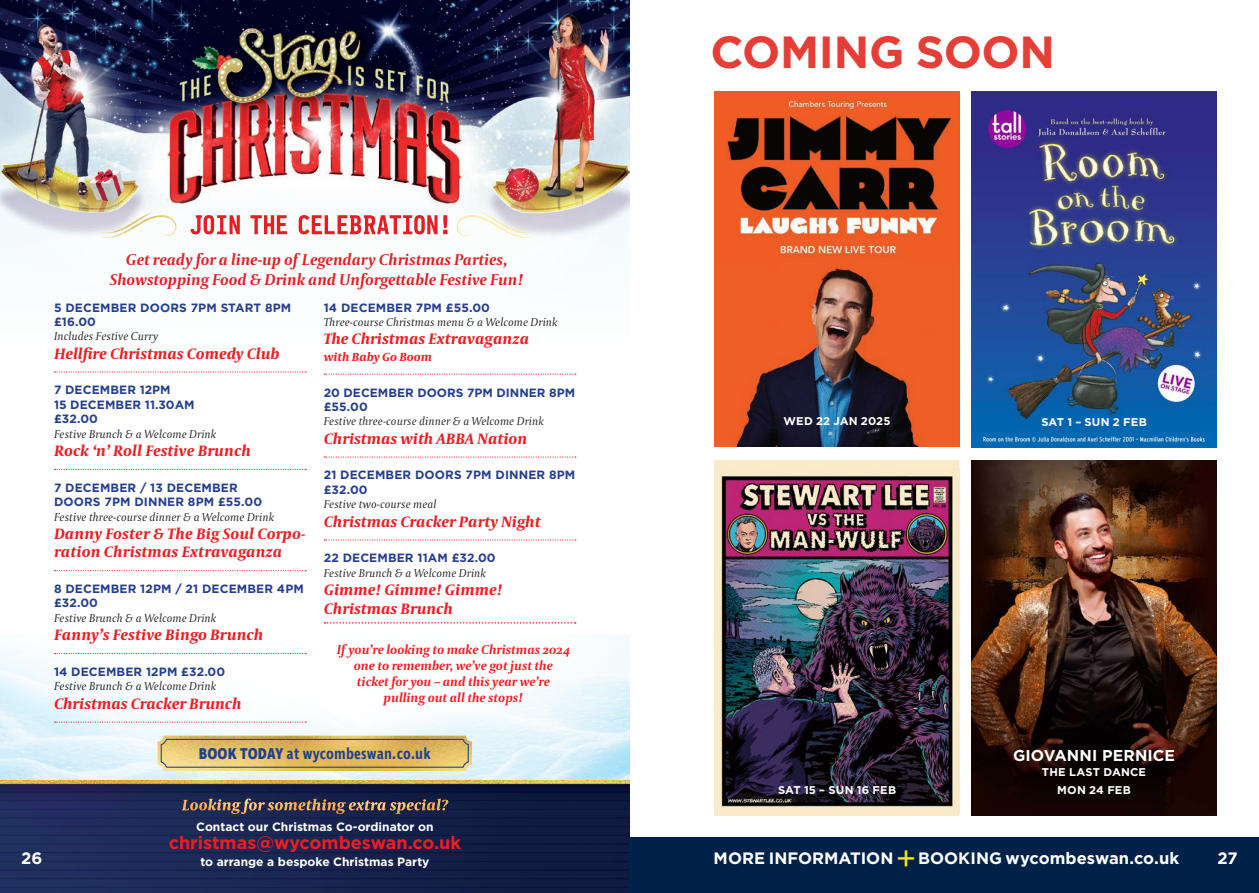
<style>
.page{position:relative;width:1259px;height:893px;background:#fff}
.page>*{position:absolute;margin:0;border:0;box-sizing:border-box;transform-origin:0 0}
.t1{font:700 45px "Gotham";letter-spacing:-.005em;color:#e53e36}
.t2{font:700 18px "Gotham";color:#ee1d23}
.t3{font:italic 700 16.5px/19.8px "Capitolium 2";color:#e31e24;text-align:center}
.t4{font:700 16.5px "Gotham";letter-spacing:.005em;color:#fff}
.t5{font:600 16.05px "Ingra Cd";letter-spacing:.01em;color:#253f8e}
.Body_Copy__Regular{font:700 15.75px "Gotham";letter-spacing:.005em;color:#fff}
.t6{font:italic 700 15.3px/18.5px "Capitolium News 2";color:#ee1d23}
.t7{font:italic 700 13.5px/16.2px "Capitolium 2";color:#ee1d23;text-align:center}
.t8{font:700 12px/14.4px "Gotham";letter-spacing:.01em;color:#253f8e}
.t9{font:italic 12px/14.4px "Capitolium 2";letter-spacing:.01em;color:#231f20}
.t10{font:700 12px "Gotham";color:#fff}
.t11{font:italic 700 12px "Capitolium News 2";color:#ee1d23}
.Body_Copy__Regular-2{font:700 11.25px "Gotham";letter-spacing:.015em;color:#fff}
.s1{font-family:"Capitolium 2";font-weight:400;font-style:italic;color:#231f20}
.s2{font-family:"Gotham";font-weight:700;font-style:normal;color:#253f8e}
.s3{font-weight:700}
.s4{font-weight:400;font-size:33px;color:#f5ec09}
</style>
<div class="page">
<img style="left:0;top:371px;width:629px;height:410px">
<img style="left:0;top:0;width:629px;height:237px">
<img style="left:456px;top:212px;width:77px;height:26px">
<img style="left:100px;top:212px;width:76px;height:26px">
<svg style="left:190px;top:215px;width:257px;height:19px"></svg>
<hr style="left:459px;top:406px;width:100px;height:1px;background:#fff">
<img style="left:157px;top:736px;width:315px;height:35px">
<div style="left:161px;top:739px;width:308px;height:29px;border:1px solid #253f8e;border-radius:5px"></div>
<svg style="left:55px;top:371px;width:251px;height:2px"></svg>
<svg style="left:55px;top:469px;width:251px;height:1px"></svg>
<svg style="left:55px;top:570px;width:251px;height:1px"></svg>
<svg style="left:55px;top:653px;width:251px;height:1px"></svg>
<svg style="left:55px;top:721px;width:251px;height:2px"></svg>
<svg style="left:324px;top:374px;width:252px;height:1px"></svg>
<svg style="left:324px;top:456px;width:252px;height:2px"></svg>
<svg style="left:324px;top:539px;width:252px;height:1px"></svg>
<svg style="left:324px;top:622px;width:252px;height:2px"></svg>
<img style="left:0;top:781px;width:629px;height:111px">
<img style="left:182px;top:799px;width:266px;height:15px">
<div style="left:714px;top:460px;width:245px;height:356px;background:#f9eac9"></div>
<img style="left:720px;top:475px;width:234px;height:332px">
<img style="left:971px;top:92px;width:245px;height:355px">
<img style="left:971px;top:460px;width:245px;height:356px">
<div style="left:629px;top:837px;width:630px;height:56px;background:#002248"></div>
<img style="left:714px;top:91px;width:245px;height:356px">
<p class="t3" style="left:110px;top:250px;width:415px">Get ready for a line-up of Legendary Christmas Parties,<br>Showstopping Food &amp; Drink and Unforgettable Festive Fun!</p>
<p class="t8" style="left:54px;top:300px;width:239px">5 DECEMBER DOORS 7PM START 8PM £16.00<br><span class="s1">Includes Festive Curry</span></p>
<p class="t6" style="left:54px;top:344px;width:227px">Hellfire Christmas Comedy Club</p>
<p class="t8" style="left:54px;top:383px;width:164px">7 DECEMBER 12PM<br>15 DECEMBER 11.30AM £32.00<br><span class="s1">Festive Brunch &amp; a Welcome Drink</span></p>
<p class="t6" style="left:54px;top:441px;width:198px">Rock ‘n’ Roll Festive Brunch</p>
<p class="t8" style="left:54px;top:480px;width:222px">7 DECEMBER / 13 DECEMBER<br>DOORS 7PM DINNER 8PM £55.00<br><span class="s1">Festive three-course dinner &amp; a Welcome Drink</span></p>
<p class="t6" style="left:54px;top:524px;width:253px">Danny Foster &amp; The Big Soul Corpo&shy;ration Christmas Extravaganza</p>
<p class="t8" style="left:54px;top:581px;width:251px">8 DECEMBER 12PM / 21 DECEMBER 4PM £32.00<br><span class="s1">Festive Brunch &amp; a Welcome Drink</span></p>
<p class="t6" style="left:54px;top:625px;width:211px">Fanny’s Festive Bingo Brunch</p>
<p class="t9" style="left:54px;top:665px;width:173px"><span class="s2">14 DECEMBER 12PM £32.00<br></span>Festive Brunch &amp; a Welcome Drink</p>
<p class="t6" style="left:54px;top:694px;width:189px">Christmas Cracker Brunch</p>
<p class="t9" style="left:324px;top:300px;width:235px"><span class="s2">14 DECEMBER 7PM £55.00<br></span>Three-course Christmas menu &amp; a Welcome Drink</p>
<p class="t6" style="left:324px;top:329px;width:207px">The Christmas Extravaganza</p>
<p class="t11" style="left:324px;top:348px;width:110px">with Baby Go Boom</p>
<p class="t9" style="left:324px;top:385px;width:253px"><span class="s2">20 DECEMBER DOORS 7PM DINNER 8PM £55.00<br></span>Festive three-course dinner &amp; a Welcome Drink</p>
<p class="t6" style="left:324px;top:429px;width:205px">Christmas with ABBA Nation</p>
<p class="t8" style="left:324px;top:468px;width:253px">21 DECEMBER DOORS 7PM DINNER 8PM £32.00<br><span class="s1">Festive two-course meal</span></p>
<p class="t6" style="left:324px;top:512px;width:219px">Christmas Cracker Party Night</p>
<p class="t9" style="left:324px;top:551px;width:173px"><span class="s2">22 DECEMBER 11AM £32.00<br></span>Festive Brunch &amp; a Welcome Drink</p>
<p class="t6" style="left:324px;top:580px;width:180px">Gimme! Gimme! Gimme!<br>Christmas Brunch</p>
<p class="t7" style="left:337px;top:641px;width:235px">If you’re looking to make Christmas 2024 one to remember, we’ve got just the ticket for you – and this year we’re pulling out all the stops!</p>
<p class="t5" style="left:199px;top:744px;width:234px"><span class="s3">BOOK TODAY</span> at wycombeswan.co.uk</p>
<p class="t10" style="left:196px;top:819px;width:239px">Contact our Christmas Co-ordinator on</p>
<p class="t2" style="left:169px;top:831px;width:294px">christmas@wycombeswan.co.uk</p>
<p class="t4" style="left:21px;top:847px;width:23px">26</p>
<p class="t10" style="left:200px;top:853px;width:231px">to arrange a bespoke Christmas Party</p>
<p class="t1" style="left:710px;top:22px;width:346px">COMING SOON</p>
<p class="Body_Copy__Regular-2" style="left:783px;top:414px;width:109px">WED 22 JAN 2025</p>
<p class="Body_Copy__Regular-2" style="left:1041px;top:414px;width:107px">SAT 1 – SUN 2 FEB</p>
<p class="Body_Copy__Regular" style="left:1013px;top:745px;width:164px">GIOVANNI PERNICE</p>
<p class="Body_Copy__Regular-2" style="left:1042px;top:764px;width:106px">THE LAST DANCE</p>
<p class="Body_Copy__Regular-2" style="left:778px;top:782px;width:120px">SAT 15 – SUN 16 FEB</p>
<p class="Body_Copy__Regular-2" style="left:1057px;top:782px;width:75px">MON 24 FEB</p>
<p class="t4" style="left:713px;top:847px;width:467px">MORE INFORMATION <span class="s4">+</span> BOOKING wycombeswan.co.uk</p>
<p class="t4" style="left:1217px;top:847px;width:22px">27</p>
</div>
